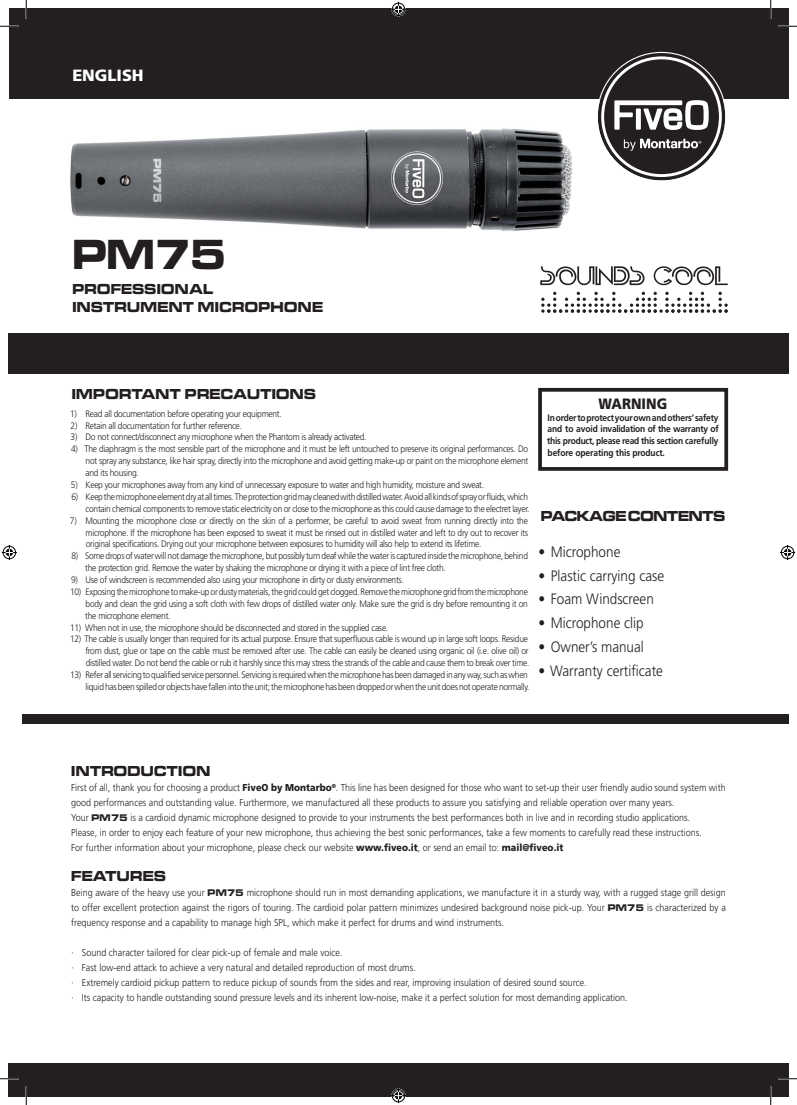
<style>
.page{position:relative;width:797px;height:1105px;background:#fff}
.page>*{position:absolute;margin:0;border:0;box-sizing:border-box;transform-origin:0 0}
.t1{font:43.75px "Microgramma D Bold Exte";color:#231f20;scale:.9 1}
.t2{font:900 16.25px "Frutiger LT Std";color:#fff}
.t3{font:300 15px "Frutiger LT Std";color:#231f20;scale:.9 1}
.t4{font:15px/18px "Microgramma D Bold Exte";letter-spacing:.03em;color:#231f20;scale:.9 1}
.t5{font:15px "Microgramma D Bold Exte";letter-spacing:-.01em;color:#231f20;scale:.9 1}
.t6{font:900 15px "Frutiger LT Std";color:#231f20;scale:.9 1}
.t7{font:300 10px/15px "Frutiger LT Std";color:#231f20;scale:.9 1}
.t8{font:300 10px/15px "Frutiger LT Std";color:#231f20}
.t9{font:300 9.38px/11.9px "Frutiger LT Std";letter-spacing:-.03em;color:#231f20;text-align:justify;scale:.9 1}
.t10{font:700 9.38px/11.9px "Frutiger LT Std";letter-spacing:-.01em;color:#231f20;text-align:justify;scale:.9 1}
.s1{font-weight:900}
.s2{font-family:"Microgramma D Bold Exte";font-weight:400}
</style>
<div class="page">
<div style="left:9px;top:9px;width:779px;height:90px;background:#231f20"></div>
<svg style="left:597px;top:52px;width:129px;height:129px"></svg>
<svg style="left:540px;top:266px;width:104px;height:19px"></svg>
<svg style="left:653px;top:266px;width:74px;height:19px"></svg>
<svg style="left:541px;top:292px;width:186px;height:21px"></svg>
<div style="left:9px;top:333px;width:779px;height:41px;background:#231f20"></div>
<div style="left:23px;top:715px;width:765px;height:9px;background:#231f20"></div>
<div style="left:538px;top:388px;width:190px;height:83px;border:4px solid #231f20"></div>
<div style="left:9px;top:1063px;width:779px;height:33px;background:#231f20"></div>
<img style="left:70px;top:128px;width:503px;height:103px">
<svg style="left:0;top:25px;width:19px;height:2px"></svg>
<svg style="left:778px;top:25px;width:19px;height:2px"></svg>
<svg style="left:0;top:1078px;width:19px;height:1px"></svg>
<svg style="left:778px;top:1078px;width:19px;height:1px"></svg>
<svg style="left:25px;top:0;width:2px;height:19px"></svg>
<svg style="left:25px;top:1086px;width:2px;height:19px"></svg>
<svg style="left:770px;top:0;width:1px;height:19px"></svg>
<svg style="left:770px;top:1086px;width:1px;height:19px"></svg>
<svg style="left:391px;top:2px;width:15px;height:15px"></svg>
<svg style="left:391px;top:1088px;width:15px;height:15px"></svg>
<svg style="left:2px;top:545px;width:15px;height:15px"></svg>
<svg style="left:780px;top:545px;width:15px;height:15px"></svg>
<h2 class="t2" style="left:72px;top:66px;width:73px">ENGLISH</h2>
<h1 class="t1" style="left:72px;top:225px;width:172px">PM75</h1>
<h3 class="t4" style="left:72px;top:279px;width:280px">PROFESSIONAL<br>INSTRUMENT MICROPHONE</h3>
<h3 class="t4" style="left:72px;top:384px;width:272px">IMPORTANT PRECAUTIONS</h3>
<p class="t9" style="left:70px;top:408px;width:237px">1) Read all documentation before operating your equipment.</p>
<p class="t9" style="left:71px;top:420px;width:192px">2) Retain all documentation for further reference.</p>
<p class="t9" style="left:71px;top:431px;width:330px">3) Do not connect/disconnect any microphone when the Phantom is already activated.</p>
<p class="t9" style="left:86px;top:443px;width:493px;text-indent:-15px">4) The diaphragm is the most sensible part of the microphone and it must be left untouched to preserve its original performances. Do not spray any substance, like hair spray, directly into the microphone and avoid getting make-up or paint on the microphone element and its housing.</p>
<p class="t9" style="left:71px;top:479px;width:460px">5) Keep your microphones away from any kind of unnecessary exposure to water and high humidity, moisture and sweat.</p>
<p class="t9" style="left:71px;top:491px;width:510px;text-align:right">6) Keep the microphone element dry at all times. The protection grid may cleaned with distilled water. Avoid all kinds of spray or fluids, which contain chemical components to remove static electricity on or close to the microphone as this could cause damage to the electret layer.</p>
<p class="t9" style="left:86px;top:515px;width:493px;text-indent:-16px">7) Mounting the microphone close or directly on the skin of a performer, be careful to avoid sweat from running directly into the microphone. If the microphone has been exposed to sweat it must be rinsed out in distilled water and left to dry out to recover its original specifications. Drying out your microphone between exposures to humidity will also help to extend its lifetime.</p>
<p class="t9" style="left:85px;top:550px;width:493px;text-indent:-14px">8) Some drops of water will not damage the microphone, but possibly turn deaf while the water is captured inside the microphone, behind the protection grid. Remove the water by shaking the microphone or drying it with a piece of lint free cloth.</p>
<p class="t9" style="left:71px;top:574px;width:371px">9) Use of windscreen is recommended also using your microphone in dirty or dusty environments.</p>
<p class="t9" style="left:85px;top:586px;width:493px;text-indent:-15px">10) Exposing the microphone to make-up or dusty materials, the grid could get clogged. Remove the microphone grid from the microphone body and clean the grid using a soft cloth with few drops of distilled water only. Make sure the grid is dry before remounting it on the microphone element.</p>
<p class="t9" style="left:70px;top:621px;width:355px">11) When not in use, the microphone should be disconnected and stored in the supplied case.</p>
<p class="t9" style="left:85px;top:633px;width:495px;text-align:left;text-indent:-15px">12) The cable is usually longer than required for its actual purpose. Ensure that superfluous cable is wound up in large soft loops. Residue from dust, glue or tape on the cable must be removed after use. The cable can easily be cleaned using organic oil (i.e. olive oil) or distilled water. Do not bend the cable or rub it harshly since this may stress the strands of the cable and cause them to break over time.</p>
<p class="t9" style="left:70px;top:669px;width:512px;text-align:right">13) Refer all servicing to qualified service personnel. Servicing is required when the microphone has been damaged in any way, such as when liquid has been spilled or objects have fallen into the unit; the microphone has been dropped or when the unit does not operate normally.</p>
<h3 class="t6" style="left:598px;top:394px;width:78px">WARNING</h3>
<p class="t10" style="left:547px;top:411px;width:192px">In order to protect your own and others’ safety and to avoid invalidation of the warranty of this product, please read this section carefully before operating this product.</p>
<h3 class="t5" style="left:540px;top:506px;width:206px">PACKAGE CONTENTS</h3>
<h3 class="t3" style="left:538px;top:543px;width:92px">• Microphone</h3>
<h3 class="t3" style="left:538px;top:567px;width:141px">• Plastic carrying case</h3>
<h3 class="t3" style="left:538px;top:591px;width:129px">• Foam Windscreen</h3>
<h3 class="t3" style="left:538px;top:614px;width:118px">• Microphone clip</h3>
<h3 class="t3" style="left:538px;top:638px;width:118px">• Owner’s manual</h3>
<h3 class="t3" style="left:538px;top:662px;width:140px">• Warranty certificate</h3>
<h3 class="t4" style="left:71px;top:762px;width:156px">INTRODUCTION</h3>
<p class="t7" style="left:71px;top:780px;width:728px">First of all, thank you for choosing a product <span class="s1">FiveO by Montarbo</span><sup>®</sup>. This line has been designed for those who want to set-up their user friendly audio sound system with good performances and outstanding value. Furthermore, we manufactured all these products to assure you satisfying and reliable operation over many years.<br>Your <span class="s2">PM75</span> is a cardioid dynamic microphone designed to provide to your instruments the best performances both in live and in recording studio applications.<br>Please, in order to enjoy each feature of your new microphone, thus achieving the best sonic performances, take a few moments to carefully read these instructions.<br>For further information about your microphone, please check our website <span class="s1">www.fiveo.it</span>, or send an email to: <span class="s1">mail@fiveo.it</span></p>
<h3 class="t4" style="left:71px;top:867px;width:106px">FEATURES</h3>
<p class="t7" style="left:71px;top:885px;width:728px;text-align:justify">Being aware of the heavy use your <span class="s2">PM75</span> microphone should run in most demanding applications, we manufacture it in a sturdy way, with a rugged stage grill design to offer excellent protection against the rigors of touring. The cardioid polar pattern minimizes undesired background noise pick-up. Your <span class="s2">PM75</span> is characterized by a frequency response and a capability to manage high SPL, which make it perfect for drums and wind instruments.</p>
<p class="t8" style="left:71px;top:945px;width:558px">∙ Sound character tailored for clear pick-up of female and male voice.<br>∙ Fast low-end attack to achieve a very natural and detailed reproduction of most drums.<br>∙ Extremely cardioid pickup pattern to reduce pickup of sounds from the sides and rear, improving insulation of desired sound source.<br>∙ Its capacity to handle outstanding sound pressure levels and its inherent low-noise, make it a perfect solution for most demanding application.</p>
</div>
